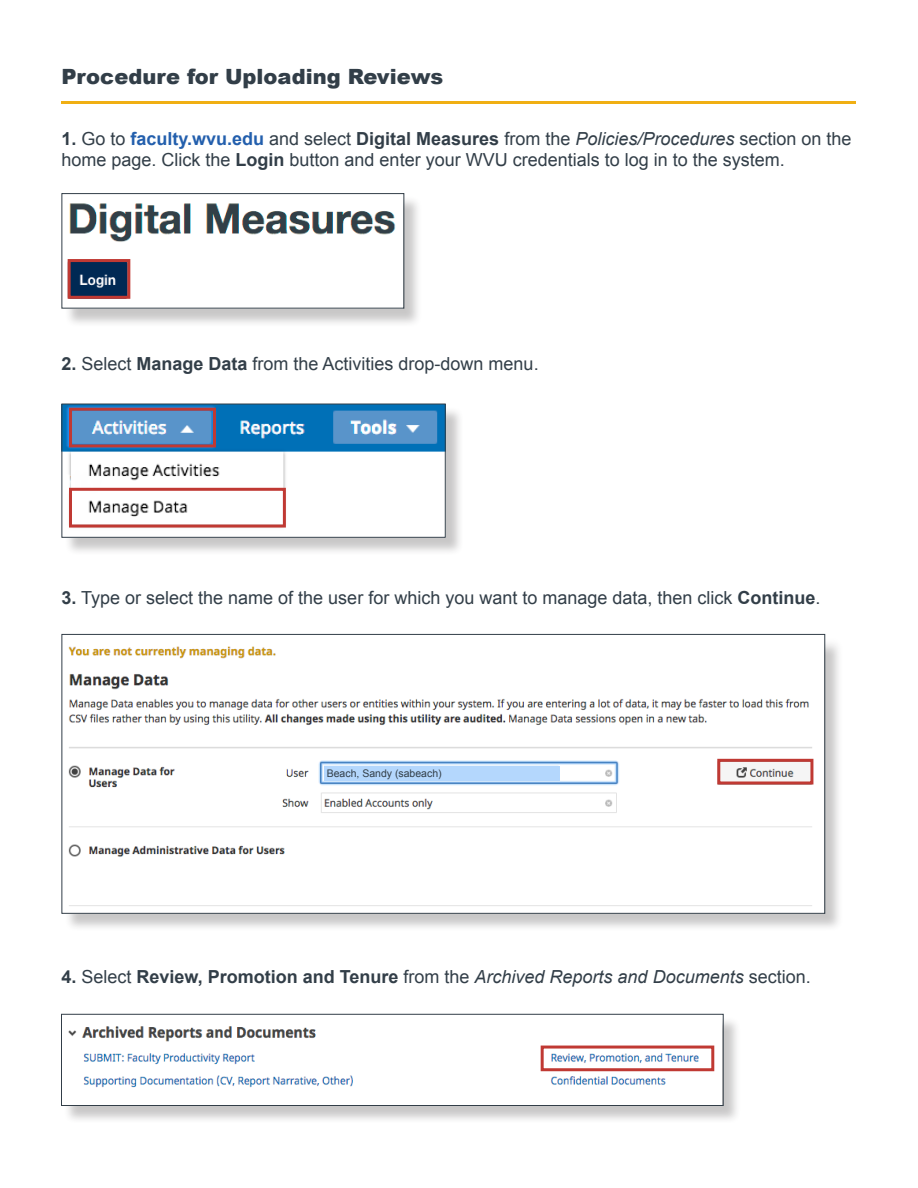
<style>
.page{position:relative;width:918px;height:1188px;background:#fff}
.page>*{position:absolute;margin:0;border:0;box-sizing:border-box;transform-origin:0 0}
.Section_Header{font:900 21px "Arial";color:#323e48}
.Body_Text{font:18px/21px "Arial";color:#323e48}
.Body_Text-2{font:700 18px "Arial";color:#323e48}
.t1{font:10.5px "Arial";color:#323e48}
.s1{font-weight:700}
.s2{font-weight:700;color:#235fad}
.s3{font-style:italic}
.s4{font-weight:400}
.s5{font-weight:400;font-style:italic}
</style>
<div class="page">
<hr style="left:62px;top:101px;width:794px;height:3px;background:#f0af13">
<div style="left:64px;top:195px;width:359px;height:132px;background:#231f20;opacity:.25"></div>
<img style="left:64px;top:195px;width:338px;height:112px">
<div style="left:62px;top:193px;width:342px;height:116px;border:1px solid #323e48"></div>
<div style="left:68px;top:259px;width:62px;height:40px;border:3px solid #c03933"></div>
<div style="left:64px;top:636px;width:780px;height:296px;background:#231f20;opacity:.25"></div>
<img style="left:64px;top:638px;width:759px;height:274px">
<div style="left:324px;top:766px;width:236px;height:15px;background:#b4d7fd"></div>
<div style="left:717px;top:759px;width:96px;height:25px;border:3px solid #c03933"></div>
<div style="left:63px;top:1016px;width:679px;height:109px;background:#231f20;opacity:.25"></div>
<img style="left:63px;top:1016px;width:659px;height:88px">
<div style="left:61px;top:1014px;width:663px;height:92px;border:1px solid #323e48"></div>
<div style="left:541px;top:1046px;width:173px;height:25px;border:3px solid #c03933"></div>
<div style="left:64px;top:406px;width:400px;height:151px;background:#231f20;opacity:.25"></div>
<img style="left:64px;top:406px;width:380px;height:130px">
<div style="left:62px;top:404px;width:384px;height:134px;border:1px solid #323e48"></div>
<div style="left:69px;top:408px;width:147px;height:39px;border:3px solid #c03933"></div>
<div style="left:69px;top:488px;width:217px;height:40px;border:3px solid #c03933"></div>
<h3 class="Section_Header" style="left:62px;top:61px;width:383px">Procedure for Uploading Reviews</h3>
<p class="Body_Text" style="left:62px;top:128px;width:792px"><span class="s1">1.</span> Go to <span class="s2">faculty.wvu.edu</span> and select <span class="s1">Digital Measures</span> from the <span class="s3">Policies/Procedures</span> section on the home page. Click the <span class="s1">Login</span> button and enter your WVU credentials to log in to the system.</p>
<p class="Body_Text" style="left:62px;top:353px;width:479px"><span class="s1">2.</span> Select <span class="s1">Manage Data</span> from the Activities drop-down menu.</p>
<p class="Body_Text" style="left:62px;top:587px;width:761px"><span class="s1">3.</span> Type or select the name of the user for which you want to manage data, then click <span class="s1">Continue</span>.</p>
<p class="t1" style="left:327px;top:766px;width:116px">Beach, Sandy (sabeach)</p>
<p class="Body_Text-2" style="left:62px;top:965px;width:751px">4. <span class="s4">Select</span> Review, Promotion and Tenure <span class="s4">from the</span> <span class="s5">Archived Reports and Documents</span> <span class="s4">section.</span></p>
</div>
